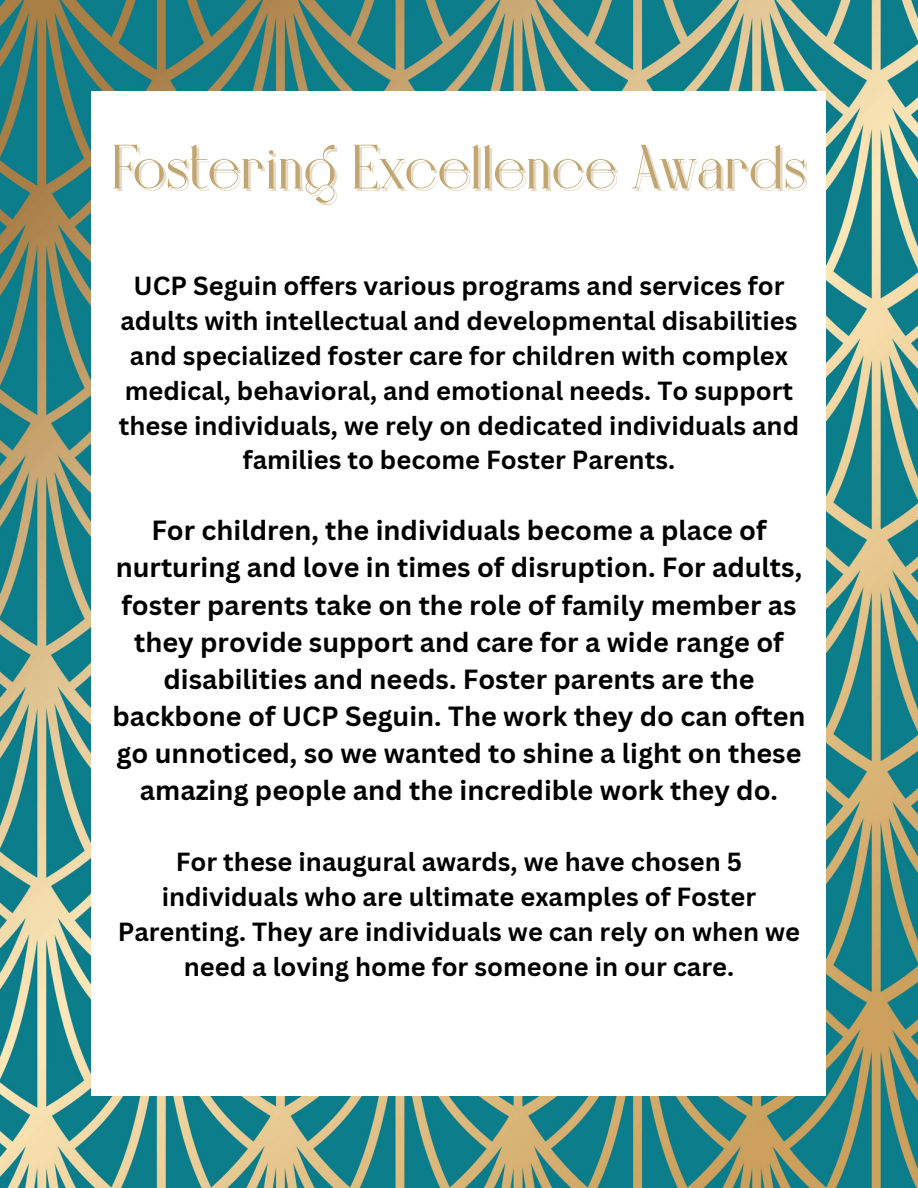
<style>
.page{position:relative;width:918px;height:1188px;background:#fff}
.page>*{position:absolute;margin:0;border:0;box-sizing:border-box;transform-origin:0 0}
.t1{font:700 60px "Bigilla";color:#c2a671}
.t2{font:700 27px/37.2px "Canva Sans";color:#000;text-align:center}
.t3{font:700 25.5px/34.8px "Canva Sans";color:#000;text-align:center}
</style>
<div class="page">
<img style="left:0;top:0;width:918px;height:1188px">
<div style="left:92px;top:92px;width:734px;height:1004px;background:#fff"></div>
<h1 class="t1" style="left:112px;top:142px;width:696px">Fostering Excellence Awards</h1>
<p class="t3" style="left:119px;top:268px;width:682px">UCP Seguin offers various programs and services for adults with intellectual and developmental disabilities and specialized foster care for children with complex medical, behavioral, and emotional needs. To support these individuals, we rely on dedicated individuals and families to become Foster Parents.</p>
<p class="t2" style="left:112px;top:511px;width:695px">For children, the individuals become a place of nurturing and love in times of disruption. For adults, foster parents take on the role of family member as they provide support and care for a wide range of disabilities and needs. Foster parents are the backbone of UCP Seguin. The work they do can often go unnoticed, so we wanted to shine a light on these amazing people and the incredible work they do.</p>
<p class="t3" style="left:118px;top:844px;width:684px">For these inaugural awards, we have chosen 5 individuals who are ultimate examples of Foster Parenting. They are individuals we can rely on when we need a loving home for someone in our care.</p>
</div>
